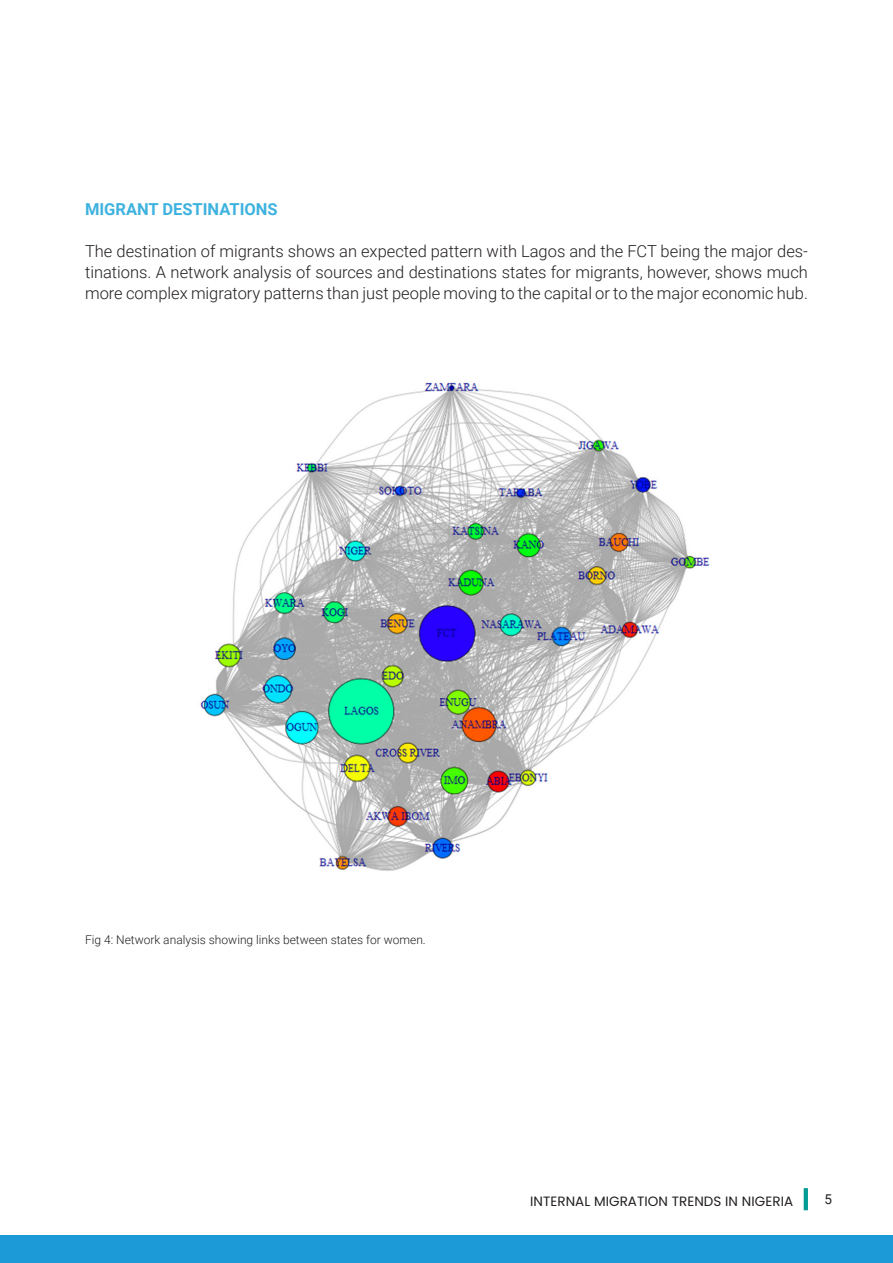
<style>
.page{position:relative;width:893px;height:1263px;background:#fff}
.page>*{position:absolute;margin:0;border:0;box-sizing:border-box;transform-origin:0 0}
.contact{font:300 16.5px/21px "Roboto";color:#231f20;text-align:justify}
.contact-2{font:700 16.5px "Roboto";color:#3eb2df}
.t1{font:13.5px "Poppins";letter-spacing:.005em;color:#231f20}
.t2{font:13.5px "Roboto";color:#231f20}
.contact-3{font:300 12px "Roboto";color:#231f20}
</style>
<div class="page">
<hr style="left:804px;top:1188px;width:4px;height:22px;background:#009b92">
<div style="left:0;top:1235px;width:893px;height:28px;background:#1b9ad7"></div>
<img style="left:200px;top:382px;width:510px;height:489px">
<p class="contact-2" style="left:85px;top:197px;width:194px">MIGRANT DESTINATIONS</p>
<p class="contact" style="left:85px;top:240px;width:724px">The destination of migrants shows an expected pattern with Lagos and the FCT being the major des&shy;tinations. A network analysis of sources and destinations states for migrants, however, shows much more complex migratory patterns than just people moving to the capital or to the major economic hub.</p>
<p class="contact-3" style="left:85px;top:931px;width:342px">Fig 4: Network analysis showing links between states for women.</p>
<p class="t1" style="left:530px;top:1194px;width:265px">INTERNAL MIGRATION TRENDS IN NIGERIA</p>
<p class="t2" style="left:824px;top:1189px;width:9px">5</p>
</div>
